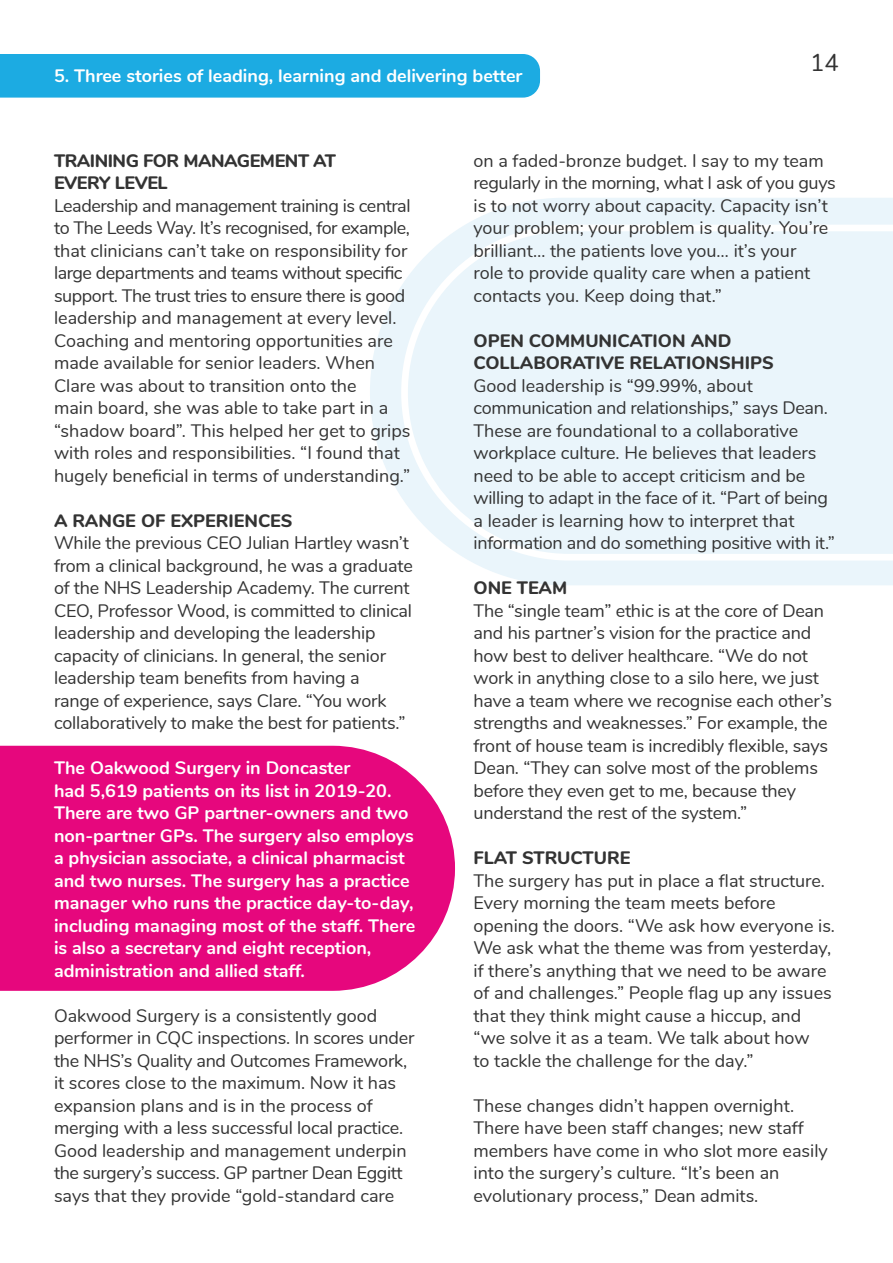
<style>
.page{position:relative;width:893px;height:1263px;background:#fff}
.page>*{position:absolute;margin:0;border:0;box-sizing:border-box;transform-origin:0 0}
.t1{font:24px "Nunito";color:#333}
.t2{font:18px/22.5px "Nunito";letter-spacing:-.005em;color:#333}
.t3{font:700 18px/22.5px "Nunito";color:#fff}
.t4{font:800 18px/22.5px "Nunito";color:#333}
.t5{font:800 18px/22.5px "Nunito";letter-spacing:-.025em;color:#333}
</style>
<div class="page">
<svg style="left:370px;top:198px;width:523px;height:387px;fill:#eaf5fb"></svg>
<svg style="left:401px;top:225px;width:492px;height:335px;background:#ebf5fb"></svg>
<div style="left:0;top:746px;width:455px;height:245px;background:#e6077d"></div>
<div style="left:0;top:54px;width:540px;height:44px;background:#1cabe2"></div>
<p class="t3" style="left:54px;top:64px;width:470px">5. Three stories of leading, learning and delivering better</p>
<p class="t1" style="left:810px;top:45px;width:30px">14</p>
<p class="t5" style="left:54px;top:148px;width:283px">TRAINING FOR MANAGEMENT AT<br>EVERY LEVEL</p>
<p class="t2" style="left:54px;top:193px;width:358px">Leadership and management training is central to The Leeds Way. It’s recognised, for example, that clinicians can’t take on responsibility for large departments and teams without specific support. The trust tries to ensure there is good leadership and management at every level.<br>Coaching and mentoring opportunities are made available for senior leaders. When Clare was about to transition onto the<br>main board, she was able to take part in a “shadow board”. This helped her get to grips with roles and responsibilities. “I found that hugely beneficial in terms of understanding.”</p>
<p class="t4" style="left:54px;top:508px;width:240px">A RANGE OF EXPERIENCES</p>
<p class="t2" style="left:54px;top:530px;width:360px">While the previous CEO Julian Hartley wasn’t from a clinical background, he was a graduate of the NHS Leadership Academy. The current CEO, Professor Wood, is committed to clinical leadership and developing the leadership capacity of clinicians. In general, the senior leadership team benefits from having a<br>range of experience, says Clare. “You work collaboratively to make the best for patients.”</p>
<p class="t3" style="left:54px;top:755px;width:363px">The Oakwood Surgery in Doncaster<br>had 5,619 patients on its list in 2019-20.<br>There are two GP partner-owners and two non-partner GPs. The surgery also employs a physician associate, a clinical pharmacist and two nurses. The surgery has a practice manager who runs the practice day-to-day, including managing most of the staff. There is also a secretary and eight reception, administration and allied staff.</p>
<p class="t2" style="left:54px;top:1003px;width:362px">Oakwood Surgery is a consistently good performer in CQC inspections. In scores under the NHS’s Quality and Outcomes Framework, it scores close to the maximum. Now it has expansion plans and is in the process of merging with a less successful local practice.<br>Good leadership and management underpin the surgery’s success. GP partner Dean Eggitt says that they provide “gold-standard care</p>
<p class="t2" style="left:473px;top:148px;width:364px">on a faded-bronze budget. I say to my team regularly in the morning, what I ask of you guys is to not worry about capacity. Capacity isn’t your problem; your problem is quality. You’re brilliant… the patients love you… it’s your<br>role to provide quality care when a patient contacts you. Keep doing that.”</p>
<p class="t4" style="left:473px;top:328px;width:302px">OPEN COMMUNICATION AND<br>COLLABORATIVE RELATIONSHIPS</p>
<p class="t2" style="left:473px;top:373px;width:363px">Good leadership is “99.99%, about communication and relationships,” says Dean.<br>These are foundational to a collaborative workplace culture. He believes that leaders need to be able to accept criticism and be willing to adapt in the face of it. “Part of being a leader is learning how to interpret that information and do something positive with it.”</p>
<p class="t4" style="left:473px;top:575px;width:95px">ONE TEAM</p>
<p class="t2" style="left:473px;top:598px;width:360px">The “single team” ethic is at the core of Dean and his partner’s vision for the practice and how best to deliver healthcare. “We do not work in anything close to a silo here, we just have a team where we recognise each other’s strengths and weaknesses.” For example, the front of house team is incredibly flexible, says Dean. “They can solve most of the problems before they even get to me, because they understand the rest of the system.”</p>
<p class="t4" style="left:473px;top:845px;width:158px">FLAT STRUCTURE</p>
<p class="t2" style="left:473px;top:868px;width:363px">The surgery has put in place a flat structure.<br>Every morning the team meets before opening the doors. “We ask how everyone is.<br>We ask what the theme was from yesterday, if there’s anything that we need to be aware of and challenges.” People flag up any issues that they think might cause a hiccup, and “we solve it as a team. We talk about how<br>to tackle the challenge for the day.”</p>
<p class="t2" style="left:473px;top:1093px;width:356px">These changes didn’t happen overnight.<br>There have been staff changes; new staff members have come in who slot more easily into the surgery’s culture. “It’s been an evolutionary process,” Dean admits.</p>
</div>
